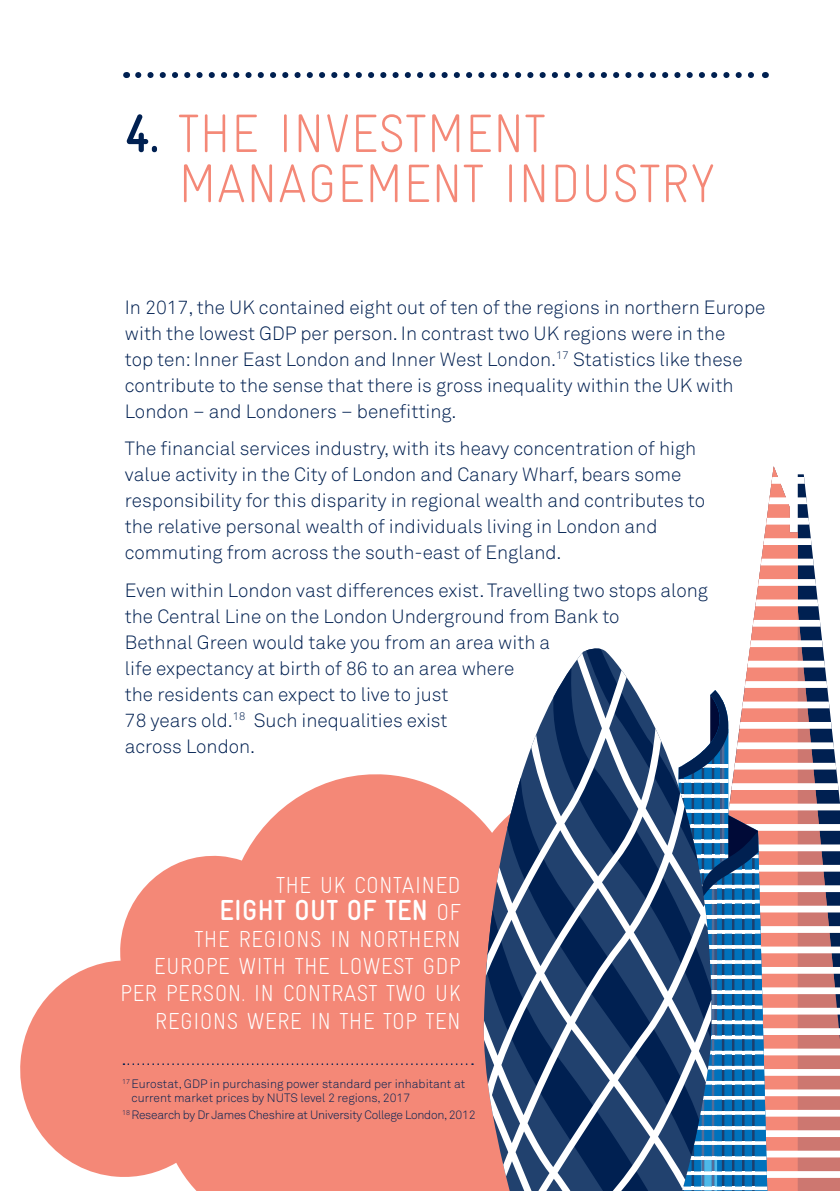
<style>
.page{position:relative;width:840px;height:1191px;background:#fff}
.page>*{position:absolute;margin:0;border:0;box-sizing:border-box;transform-origin:0 0}
.t1{font:300 54px/50px "Gravur Condensed";color:#f48877}
.t2{font:700 29px "Gravur Condensed";letter-spacing:.01em;color:#fff}
.t3{font:300 23.2px/27px "Gravur Condensed";letter-spacing:.01em;color:#fff;text-align:right}
.t4{font:300 19px/26px "Akkurat Std";color:#002051}
.t5{font:300 12px/14px "Akkurat Std";letter-spacing:-.005em;color:#002051}
.s1{font-weight:700;color:#002051}
.s2{font-weight:300;font-size:23.2px}
</style>
<div class="page">
<svg style="left:20px;top:774px;width:463px;height:417px;fill:#f48877"></svg>
<svg style="left:138px;top:72px;width:616px;height:6px"></svg>
<svg style="left:586px;top:466px;width:253px;height:725px"></svg>
<svg style="left:483px;top:653px;width:228px;height:538px"></svg>
<svg style="left:123px;top:1063px;width:349px;height:2px"></svg>
<p class="t1" style="left:178px;top:108px;width:538px;text-indent:-53px"><span class="s1">4.</span> THE INVESTMENT<br>MANAGEMENT INDUSTRY</p>
<p class="t4" style="left:125px;top:294px;width:641px">In 2017, the UK contained eight out of ten of the regions in northern Europe with the lowest GDP per person. In contrast two UK regions were in the<br>top ten: Inner East London and Inner West London.<sup>17</sup> Statistics like these contribute to the sense that there is gross inequality within the UK with London – and Londoners – benefitting.</p>
<p class="t4" style="left:125px;top:435px;width:581px">The financial services industry, with its heavy concentration of high value activity in the City of London and Canary Wharf, bears some responsibility for this disparity in regional wealth and contributes to the relative personal wealth of individuals living in London and commuting from across the south-east of England.</p>
<p class="t4" style="left:125px;top:577px;width:584px">Even within London vast differences exist. Travelling two stops along the Central Line on the London Underground from Bank to<br>Bethnal Green would take you from an area with a<br>life expectancy at birth of 86 to an area where<br>the residents can expect to live to just<br>78 years old.<sup>18</sup> Such inequalities exist<br>across London.</p>
<p class="t3" style="left:276px;top:871px;width:186px">THE UK CONTAINED</p>
<p class="t2" style="left:219px;top:894px;width:243px">EIGHT OUT OF TEN <span class="s2">OF</span></p>
<p class="t3" style="left:120px;top:925px;width:342px">THE REGIONS IN NORTHERN<br>EUROPE WITH THE LOWEST GDP<br>PER PERSON. IN CONTRAST TWO UK<br>REGIONS WERE IN THE TOP TEN</p>
<p class="t5" style="left:131px;top:1077px;width:335px;text-indent:-9px"><sup>17</sup> Eurostat, GDP in purchasing power standard per inhabitant at current market prices by NUTS level 2 regions, 2017</p>
<p class="t5" style="left:122px;top:1107px;width:355px"><sup>18</sup> Research by Dr James Cheshire at University College London, 2012</p>
</div>
